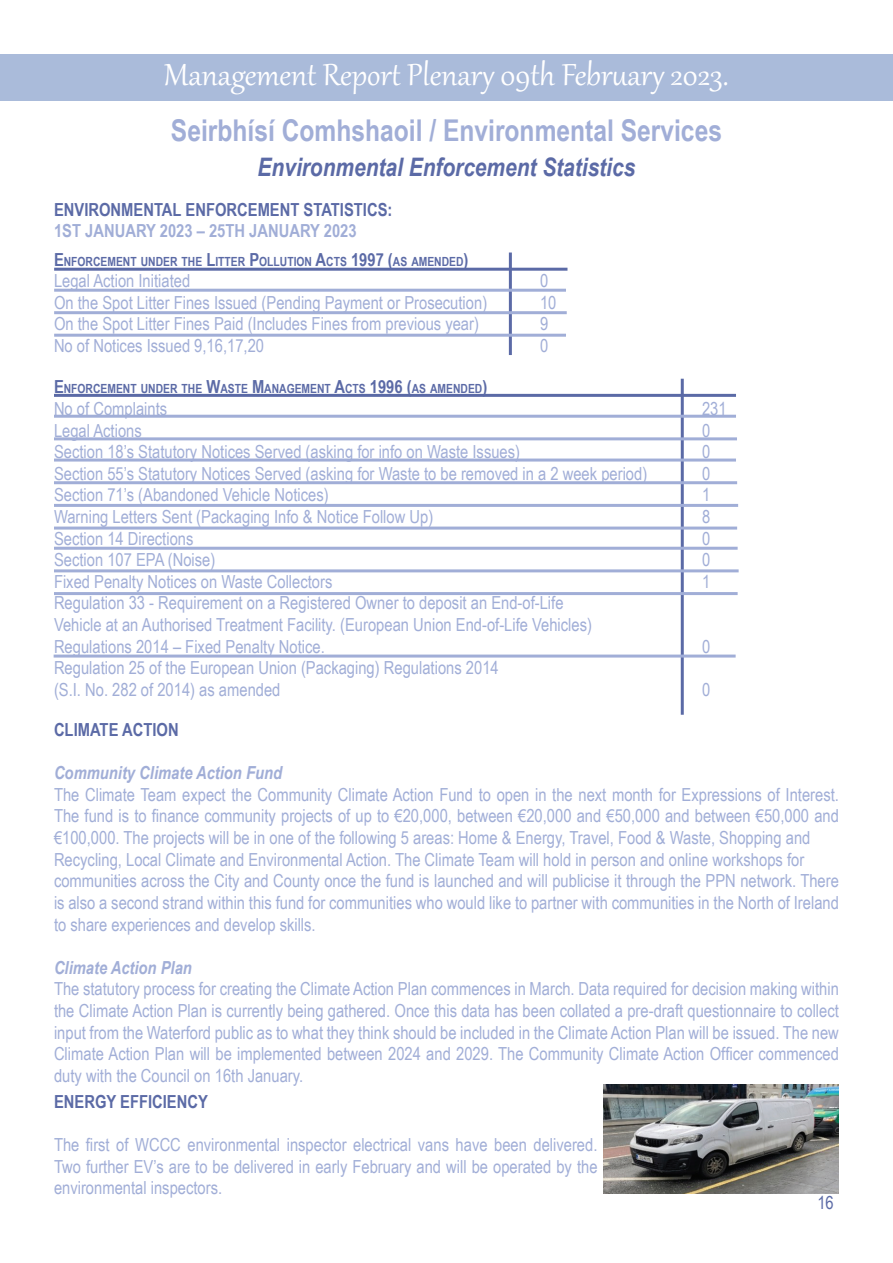
<style>
.page{position:relative;width:893px;height:1263px;background:#fff}
.page>*{position:absolute;margin:0;border:0;box-sizing:border-box;transform-origin:0 0}
.t1{font:37.5px "Gabriola";color:#fff}
.t2{font:700 30px "Arial Narrow";color:#a1aed7}
.t3{font:italic 700 25.5px "Arial Narrow";color:#5b6aa6}
.t4{font:18px/21.6px "Arial Narrow";color:#a1aed7}
.t5{font:700 18px "Arial Narrow";color:#5b6aa6}
.t6{font:italic 700 18px "Arial Narrow";color:#a1aed7}
.t7{font:700 18px "Arial Narrow";color:#a1aed7}
.t8{font:18px "Arial Narrow";color:#5b6aa6}
.t9{font:700 12.6px "Arial Narrow";color:#5b6aa6}
.s1{font-size:18px}
</style>
<div class="page">
<div style="left:0;top:54px;width:893px;height:46px;background:#aabbda"></div>
<hr style="left:509px;top:252px;width:3px;height:103px;background:#5b6aa6">
<hr style="left:54px;top:289px;width:512px;height:3px;background:#a1aed7">
<hr style="left:54px;top:311px;width:513px;height:3px;background:#a1aed7">
<hr style="left:54px;top:334px;width:512px;height:3px;background:#a1aed7">
<hr style="left:54px;top:268px;width:513px;height:3px;background:#5b6aa6">
<hr style="left:681px;top:379px;width:3px;height:336px;background:#5b6aa6">
<hr style="left:54px;top:394px;width:682px;height:3px;background:#5b6aa6">
<hr style="left:54px;top:415px;width:682px;height:3px;background:#a1aed7">
<hr style="left:54px;top:437px;width:683px;height:3px;background:#a1aed7">
<hr style="left:54px;top:458px;width:682px;height:3px;background:#a1aed7">
<hr style="left:54px;top:481px;width:683px;height:3px;background:#a1aed7">
<hr style="left:54px;top:504px;width:684px;height:3px;background:#a1aed7">
<hr style="left:54px;top:527px;width:683px;height:3px;background:#a1aed7">
<hr style="left:54px;top:547px;width:684px;height:3px;background:#a1aed7">
<hr style="left:54px;top:569px;width:685px;height:3px;background:#a1aed7">
<hr style="left:54px;top:592px;width:684px;height:3px;background:#a1aed7">
<hr style="left:54px;top:654px;width:682px;height:3px;background:#a1aed7">
<img style="left:604px;top:1084px;width:235px;height:110px">
<h1 class="t1" style="left:164px;top:50px;width:566px">Management Report Plenary 09th February 2023.</h1>
<h2 class="t2" style="left:171px;top:108px;width:553px">Seirbhísí Comhshaoil / Environmental Services</h2>
<h3 class="t3" style="left:258px;top:148px;width:379px">Environmental Enforcement Statistics</h3>
<p class="t5" style="left:54px;top:196px;width:340px">ENVIRONMENTAL ENFORCEMENT STATISTICS:</p>
<p class="t7" style="left:54px;top:217px;width:304px">1ST JANUARY 2023 – 25TH JANUARY 2023</p>
<p class="t9" style="left:54px;top:252px;width:416px"><span class="s1">E</span>NFORCEMENT UNDER THE <span class="s1">L</span>ITTER <span class="s1">P</span>OLLUTION <span class="s1">A</span>CTS <span class="s1">1997 (</span>AS AMENDED<span class="s1">)</span></p>
<p class="t4" style="left:54px;top:269px;width:138px">Legal Action Initiated</p>
<p class="t4" style="left:540px;top:269px;width:10px">0</p>
<p class="t4" style="left:54px;top:291px;width:435px">On the Spot Litter Fines Issued (Pending Payment or Prosecution)</p>
<p class="t4" style="left:540px;top:291px;width:18px">10</p>
<p class="t4" style="left:54px;top:313px;width:426px">On the Spot Litter Fines Paid (Includes Fines from previous year)</p>
<p class="t4" style="left:540px;top:313px;width:10px">9</p>
<p class="t4" style="left:54px;top:334px;width:212px">No of Notices Issued 9,16,17,20</p>
<p class="t4" style="left:540px;top:334px;width:10px">0</p>
<p class="t9" style="left:54px;top:379px;width:435px"><span class="s1">E</span>NFORCEMENT UNDER THE <span class="s1">W</span>ASTE <span class="s1">M</span>ANAGEMENT <span class="s1">A</span>CTS <span class="s1">1996 (</span>AS AMENDED<span class="s1">)</span></p>
<p class="t4" style="left:54px;top:397px;width:115px">No of Complaints</p>
<p class="t4" style="left:702px;top:397px;width:26px">231</p>
<p class="t4" style="left:54px;top:419px;width:89px">Legal Actions</p>
<p class="t4" style="left:702px;top:419px;width:10px">0</p>
<p class="t4" style="left:54px;top:440px;width:468px">Section 18’s Statutory Notices Served (asking for info on Waste Issues)</p>
<p class="t4" style="left:702px;top:440px;width:10px">0</p>
<p class="t4" style="left:54px;top:462px;width:595px">Section 55’s Statutory Notices Served (asking for Waste to be removed in a 2 week period)</p>
<p class="t4" style="left:702px;top:462px;width:10px">0</p>
<p class="t4" style="left:54px;top:483px;width:276px">Section 71’s (Abandoned Vehicle Notices)</p>
<p class="t4" style="left:702px;top:483px;width:10px">1</p>
<p class="t4" style="left:54px;top:505px;width:381px">Warning Letters Sent (Packaging Info &amp; Notice Follow Up)</p>
<p class="t4" style="left:702px;top:505px;width:10px">8</p>
<p class="t4" style="left:54px;top:527px;width:141px">Section 14 Directions</p>
<p class="t4" style="left:702px;top:527px;width:10px">0</p>
<p class="t4" style="left:54px;top:548px;width:163px">Section 107 EPA (Noise)</p>
<p class="t4" style="left:702px;top:548px;width:10px">0</p>
<p class="t4" style="left:54px;top:570px;width:280px">Fixed Penalty Notices on Waste Collectors</p>
<p class="t4" style="left:702px;top:570px;width:10px">1</p>
<p class="t4" style="left:54px;top:591px;width:540px">Regulation 33 - Requirement on a Registered Owner to deposit an End-of-Life<br>Vehicle at an Authorised Treatment Facility. (European Union End-of-Life Vehicles)<br>Regulations 2014 – Fixed Penalty Notice.</p>
<p class="t4" style="left:702px;top:635px;width:10px">0</p>
<p class="t4" style="left:54px;top:656px;width:446px">Regulation 25 of the European Union (Packaging) Regulations 2014 (S.I. No. 282 of 2014) as amended</p>
<p class="t4" style="left:702px;top:678px;width:10px">0</p>
<p class="t5" style="left:54px;top:716px;width:126px">CLIMATE ACTION</p>
<p class="t6" style="left:54px;top:759px;width:230px">Community Climate Action Fund</p>
<p class="t4" style="left:54px;top:783px;width:786px">The Climate Team expect the Community Climate Action Fund to open in the next month for Expressions of Interest.<br>The fund is to finance community projects of up to €20,000, between €20,000 and €50,000 and between €50,000 and €100,000. The projects will be in one of the following 5 areas: Home &amp; Energy, Travel, Food &amp; Waste, Shopping and Recycling, Local Climate and Environmental Action. The Climate Team will hold in person and online workshops for communities across the City and County once the fund is launched and will publicise it through the PPN network. There is also a second strand within this fund for communities who would like to partner with communities in the North of Ireland to share experiences and develop skills.</p>
<p class="t6" style="left:54px;top:954px;width:139px">Climate Action Plan</p>
<p class="t4" style="left:54px;top:977px;width:786px;text-align:justify">The statutory process for creating the Climate Action Plan commences in March. Data required for decision making within the Climate Action Plan is currently being gathered. Once this data has been collated a pre-draft questionnaire to collect input from the Waterford public as to what they think should be included in the Climate Action Plan will be issued. The new Climate Action Plan will be implemented between 2024 and 2029. The Community Climate Action Officer commenced duty with the Council on 16th January.</p>
<p class="t5" style="left:54px;top:1088px;width:155px">ENERGY EFFICIENCY</p>
<p class="t4" style="left:54px;top:1133px;width:545px;text-align:justify">The first of WCCC environmental inspector electrical vans have been delivered.<br>Two further EV’s are to be delivered in early February and will be operated by the environmental inspectors.</p>
<p class="t8" style="left:817px;top:1189px;width:18px">16</p>
</div>
